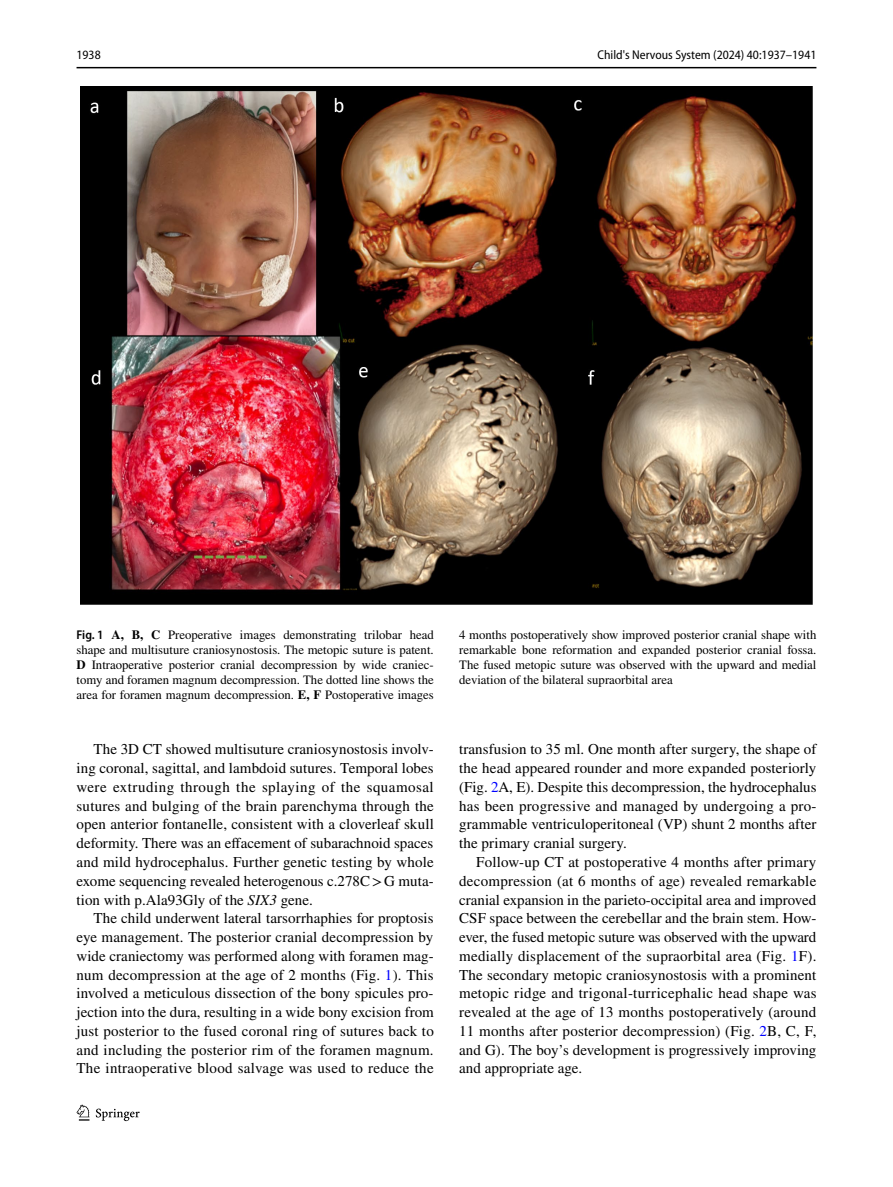
<style>
.page{position:relative;width:893px;height:1187px;background:#fff}
.page>*{position:absolute;margin:0;border:0;box-sizing:border-box;transform-origin:0 0}
.t1{font:15px/18.8px "STIX";letter-spacing:.005em;color:#000;text-align:justify}
.t2{font:12.75px/15px "STIX";color:#000;text-align:justify}
.t3{font:semi-condensed 12.75px "Myriad Pro";color:#000}
.s1{font-family:"Myriad Pro";font-weight:600;font-stretch:semi-condensed}
.s2{font-weight:700}
.s3{font-style:italic}
.s4{color:#00f}
</style>
<div class="page">
<hr style="left:77px;top:67px;width:739px;height:1px;background:#000">
<svg style="left:77px;top:1104px;width:12px;height:16px"></svg>
<svg style="left:96px;top:1108px;width:44px;height:12px"></svg>
<img style="left:81px;top:87px;width:731px;height:517px">
<p class="t3" style="left:77px;top:48px;width:26px">1938</p>
<p class="t3" style="left:597px;top:48px;width:220px">Child's Nervous System (2024) 40:1937–1941</p>
<p class="t2" style="left:77px;top:628px;width:359px"><span class="s1">Fig. 1</span> <span class="s2">A, B, C</span> Preoperative images demonstrating trilobar head shape and multisuture craniosynostosis. The metopic suture is patent.<br><span class="s2">D</span> Intraoperative posterior cranial decompression by wide craniec&shy;tomy and foramen magnum decompression. The dotted line shows the area for foramen magnum decompression. <span class="s2">E, F</span> Postoperative images</p>
<p class="t2" style="left:459px;top:628px;width:359px">4 months postoperatively show improved posterior cranial shape with remarkable bone reformation and expanded posterior cranial fossa.<br>The fused metopic suture was observed with the upward and medial deviation of the bilateral supraorbital area</p>
<p class="t1" style="left:77px;top:741px;width:359px;text-indent:17px">The 3D CT showed multisuture craniosynostosis involv&shy;ing coronal, sagittal, and lambdoid sutures. Temporal lobes were extruding through the splaying of the squamosal sutures and bulging of the brain parenchyma through the open anterior fontanelle, consistent with a cloverleaf skull deformity. There was an effacement of subarachnoid spaces and mild hydrocephalus. Further genetic testing by whole exome sequencing revealed heterogenous c.278C&gt;G muta&shy;tion with p.Ala93Gly of the <span class="s3">SIX3</span> gene.</p>
<p class="t1" style="left:77px;top:909px;width:359px;text-indent:17px">The child underwent lateral tarsorrhaphies for proptosis eye management. The posterior cranial decompression by wide craniectomy was performed along with foramen mag&shy;num decompression at the age of 2 months (Fig. <span class="s4">1</span>). This involved a meticulous dissection of the bony spicules pro&shy;jection into the dura, resulting in a wide bony excision from just posterior to the fused coronal ring of sutures back to and including the posterior rim of the foramen magnum.<br>The intraoperative blood salvage was used to reduce the</p>
<p class="t1" style="left:459px;top:741px;width:359px">transfusion to 35 ml. One month after surgery, the shape of the head appeared rounder and more expanded posteriorly (Fig. <span class="s4">2</span>A, E). Despite this decompression, the hydrocephalus has been progressive and managed by undergoing a pro&shy;grammable ventriculoperitoneal (VP) shunt 2 months after the primary cranial surgery.</p>
<p class="t1" style="left:459px;top:853px;width:359px;text-indent:17px">Follow-up CT at postoperative 4 months after primary decompression (at 6 months of age) revealed remarkable cranial expansion in the parieto-occipital area and improved CSF space between the cerebellar and the brain stem. How&shy;ever, the fused metopic suture was observed with the upward medially displacement of the supraorbital area (Fig. <span class="s4">1</span>F).<br>The secondary metopic craniosynostosis with a prominent metopic ridge and trigonal-turricephalic head shape was revealed at the age of 13 months postoperatively (around 11 months after posterior decompression) (Fig. <span class="s4">2</span>B, C, F, and G). The boy’s development is progressively improving and appropriate age.</p>
</div>
